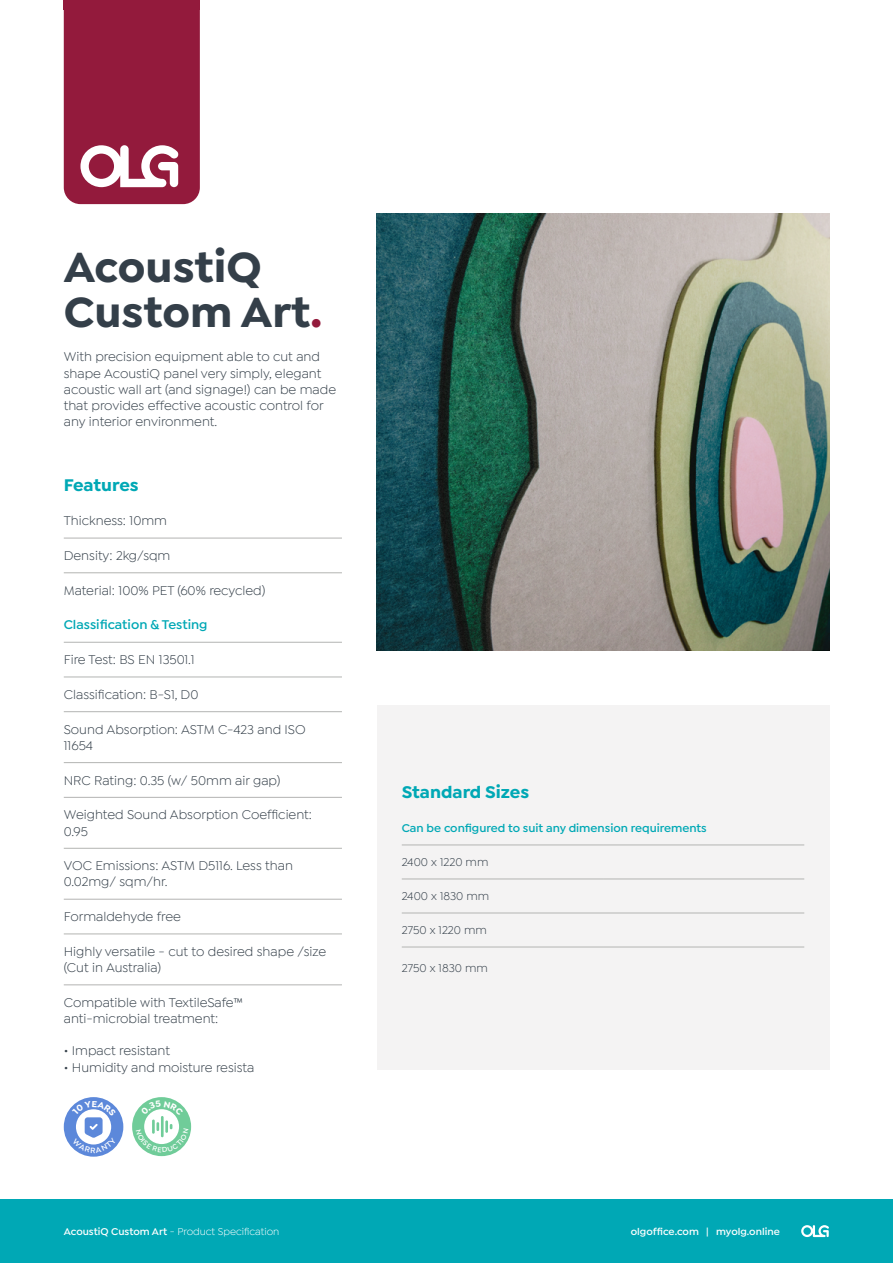
<style>
.page{position:relative;width:893px;height:1263px;background:#fff}
.page>*{position:absolute;margin:0;border:0;box-sizing:border-box;transform-origin:0 0}
.t1{font:700 45px/45px "Isidora Sans";color:#343f49}
.t2{font:700 18px "Isidora Sans";letter-spacing:-.005em;color:#00a8b5}
.t3{font:13.5px/16.2px "Isidora Sans";color:#343f49}
.t4{font:600 13.5px "Isidora Sans";color:#00a8b5}
.t5{font:600 12px "Isidora Sans";color:#00a8b5}
.t6{font:12px "Isidora Sans";color:#343f49}
.t7{font:10.5px "Isidora Sans";color:#fff}
.t8{font:600 10.5px "Isidora Sans";color:#fff}
.s1{color:#931a3c}
.s2{font-weight:600}
</style>
<div class="page">
<div style="left:377px;top:706px;width:452px;height:364px;background:#f4f3f3"></div>
<img style="left:377px;top:214px;width:452px;height:437px">
<hr style="left:402px;top:845px;width:201px;height:1px;background:#b3b4b2">
<hr style="left:603px;top:845px;width:201px;height:1px;background:#b3b4b2">
<hr style="left:402px;top:879px;width:201px;height:1px;background:#b3b4b2">
<hr style="left:603px;top:879px;width:201px;height:1px;background:#b3b4b2">
<hr style="left:402px;top:913px;width:201px;height:1px;background:#b3b4b2">
<hr style="left:603px;top:913px;width:201px;height:1px;background:#b3b4b2">
<hr style="left:402px;top:947px;width:201px;height:1px;background:#b3b4b2">
<hr style="left:603px;top:947px;width:201px;height:1px;background:#b3b4b2">
<hr style="left:64px;top:572px;width:278px;height:1px;background:#b3b4b2">
<hr style="left:64px;top:538px;width:278px;height:1px;background:#b3b4b2">
<hr style="left:64px;top:642px;width:278px;height:1px;background:#b3b4b2">
<hr style="left:64px;top:677px;width:278px;height:1px;background:#b3b4b2">
<hr style="left:64px;top:711px;width:278px;height:1px;background:#b3b4b2">
<hr style="left:64px;top:762px;width:278px;height:1px;background:#b3b4b2">
<hr style="left:64px;top:797px;width:278px;height:1px;background:#b3b4b2">
<hr style="left:64px;top:848px;width:278px;height:1px;background:#b3b4b2">
<hr style="left:64px;top:899px;width:278px;height:1px;background:#b3b4b2">
<hr style="left:64px;top:934px;width:278px;height:1px;background:#b3b4b2">
<hr style="left:64px;top:984px;width:278px;height:1px;background:#b3b4b2">
<div style="left:0;top:1199px;width:893px;height:64px;background:#00a8b5"></div>
<svg style="left:801px;top:1225px;width:28px;height:12px"></svg>
<svg style="left:64px;top:0;width:136px;height:204px"></svg>
<svg style="left:64px;top:1097px;width:59px;height:60px"></svg>
<svg style="left:132px;top:1097px;width:59px;height:59px"></svg>
<h1 class="t1" style="left:64px;top:244px;width:260px">AcoustiQ<br>Custom Art<span class="s1">.</span></h1>
<p class="t3" style="left:64px;top:349px;width:274px">With precision equipment able to cut and shape AcoustiQ panel very simply, elegant acoustic wall art (and signage!) can be made that provides effective acoustic control for any interior environment.</p>
<h2 class="t2" style="left:64px;top:473px;width:76px">Features</h2>
<p class="t3" style="left:64px;top:513px;width:105px">Thickness: 10mm</p>
<p class="t3" style="left:64px;top:547px;width:108px">Density: 2kg/sqm</p>
<p class="t3" style="left:64px;top:582px;width:203px">Material: 100% PET (60% recycled)</p>
<p class="t4" style="left:64px;top:617px;width:145px">Classification &amp; Testing</p>
<p class="t3" style="left:64px;top:652px;width:132px">Fire Test: BS EN 13501.1</p>
<p class="t3" style="left:64px;top:686px;width:136px">Classification: B-S1, D0</p>
<p class="t3" style="left:64px;top:721px;width:243px">Sound Absorption: ASTM C-423 and ISO<br>11654</p>
<p class="t3" style="left:64px;top:772px;width:218px">NRC Rating: 0.35 (w/ 50mm air gap)</p>
<p class="t3" style="left:64px;top:807px;width:250px">Weighted Sound Absorption Coefficient:<br>0.95</p>
<p class="t3" style="left:64px;top:858px;width:231px">VOC Emissions: ASTM D5116. Less than<br>0.02mg/ sqm/hr.</p>
<p class="t3" style="left:64px;top:908px;width:119px">Formaldehyde free</p>
<p class="t3" style="left:64px;top:943px;width:264px">Highly versatile - cut to desired shape /size (Cut in Australia)</p>
<p class="t3" style="left:64px;top:994px;width:181px">Compatible with TextileSafe™ anti-microbial treatment:</p>
<p class="t3" style="left:64px;top:1043px;width:108px">• Impact resistant</p>
<p class="t3" style="left:64px;top:1059px;width:192px">• Humidity and moisture resista</p>
<h2 class="t2" style="left:402px;top:781px;width:129px">Standard Sizes</h2>
<p class="t5" style="left:402px;top:821px;width:307px">Can be configured to suit any dimension requirements</p>
<p class="t6" style="left:402px;top:855px;width:88px">2400 x 1220 mm</p>
<p class="t6" style="left:402px;top:889px;width:89px">2400 x 1830 mm</p>
<p class="t6" style="left:402px;top:923px;width:87px">2750 x 1220 mm</p>
<p class="t6" style="left:402px;top:962px;width:88px">2750 x 1830 mm</p>
<p class="t7" style="left:64px;top:1225px;width:217px"><span class="s2">AcoustiQ Custom Art</span> - Product Specification</p>
<p class="t8" style="left:631px;top:1225px;width:151px">olgoffice.com | myolg.online</p>
</div>
